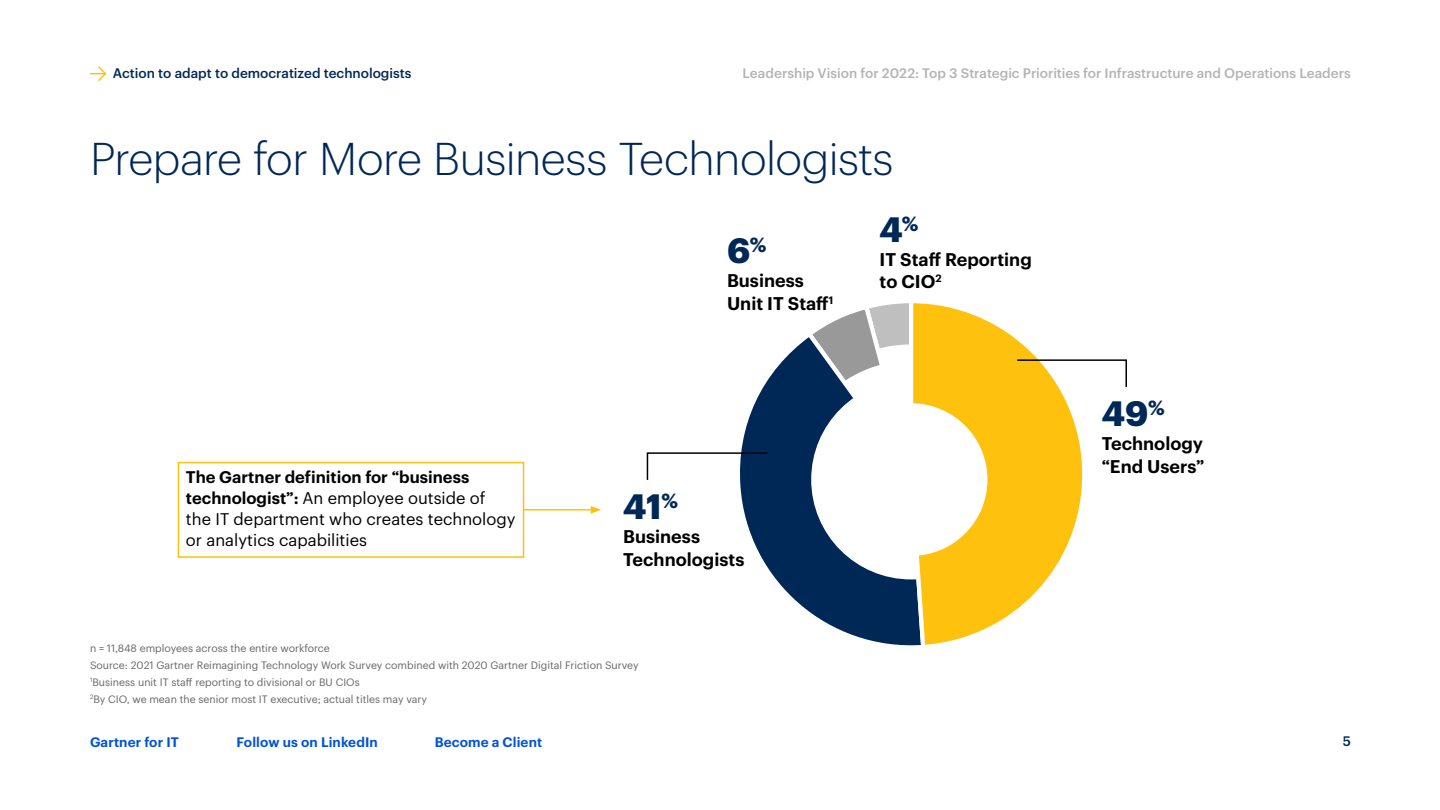
<style>
.page{position:relative;width:1440px;height:810px;background:#fff}
.page>*{position:absolute;margin:0;border:0;box-sizing:border-box;transform-origin:0 0}
.t1{font:300 45px "Graphik";letter-spacing:-.01em;color:#002856}
.t2{font:700 34.5px "Graphik";color:#002856}
.t3{font:600 18px/22.6px "Graphik";color:#000}
.t4{font:16.5px/21px "Graphik";color:#000}
.t5{font:500 13.5px "Graphik";color:#b3b3b3}
.t6{font:600 13.5px "Graphik";letter-spacing:.01em;color:#0052d6}
.t7{font:500 13.5px "Graphik";color:#002856}
.t8{font:10.5px/17px "Graphik";color:#666}
.s1{font-weight:600}
</style>
<div class="page">
<svg style="left:90px;top:66px;width:17px;height:15px"></svg>
<hr style="left:490px;top:509px;width:103px;height:2px;background:#fec10d">
<svg style="left:591px;top:506px;width:10px;height:8px"></svg>
<div style="left:178px;top:463px;width:345px;height:94px;background:#fff"></div>
<div style="left:178px;top:462px;width:346px;height:96px;border:2px solid #fec10d"></div>
<svg style="left:822px;top:303px;width:84px;height:25px"></svg>
<svg style="left:740px;top:328px;width:166px;height:318px"></svg>
<div style="left:811px;top:380px;width:200px;height:199px;background:#fff;border-radius:50%"></div>
<svg style="left:906px;top:303px;width:177px;height:343px"></svg>
<div style="left:835px;top:403px;width:152px;height:153px;background:#fff;border-radius:50%"></div>
<svg style="left:646px;top:452px;width:123px;height:29px"></svg>
<svg style="left:1015px;top:359px;width:112px;height:29px"></svg>
<p class="t7" style="left:113px;top:63px;width:300px">Action to adapt to democratized technologists</p>
<p class="t5" style="left:742px;top:63px;width:610px">Leadership Vision for 2022: Top 3 Strategic Priorities for Infrastructure and Operations Leaders</p>
<h1 class="t1" style="left:90px;top:126px;width:805px">Prepare for More Business Technologists</h1>
<h2 class="t2" style="left:727px;top:224px;width:41px">6<sup>%</sup></h2>
<h3 class="t3" style="left:727px;top:267px;width:108px">Business<br>Unit IT Staff<sup>1</sup></h3>
<h2 class="t2" style="left:879px;top:203px;width:40px">4<sup>%</sup></h2>
<h3 class="t3" style="left:879px;top:246px;width:154px">IT Staff Reporting to CIO<sup>2</sup></h3>
<h3 class="t4" style="left:186px;top:466px;width:331px"><span class="s1">The Gartner definition for “business technologist”:</span> An employee outside of<br>the IT department who creates technology or analytics capabilities</h3>
<h2 class="t2" style="left:623px;top:480px;width:56px">41<sup>%</sup></h2>
<h3 class="t3" style="left:623px;top:523px;width:123px">Business<br>Technologists</h3>
<p class="t8" style="left:90px;top:639px;width:550px">n = 11,848 employees across the entire workforce<br>Source: 2021 Gartner Reimagining Technology Work Survey combined with 2020 Gartner Digital Friction Survey <sup>1</sup>Business unit IT staff reporting to divisional or BU CIOs<br><sup>2</sup>By CIO, we mean the senior most IT executive; actual titles may vary</p>
<p class="t6" style="left:90px;top:732px;width:90px">Gartner for IT</p>
<p class="t6" style="left:236px;top:732px;width:143px">Follow us on LinkedIn</p>
<p class="t6" style="left:435px;top:732px;width:109px">Become a Client</p>
<h2 class="t2" style="left:1102px;top:387px;width:64px">49<sup>%</sup></h2>
<h3 class="t3" style="left:1102px;top:431px;width:104px">Technology “End Users”</h3>
<p class="t7" style="left:1342px;top:731px;width:10px">5</p>
</div>
